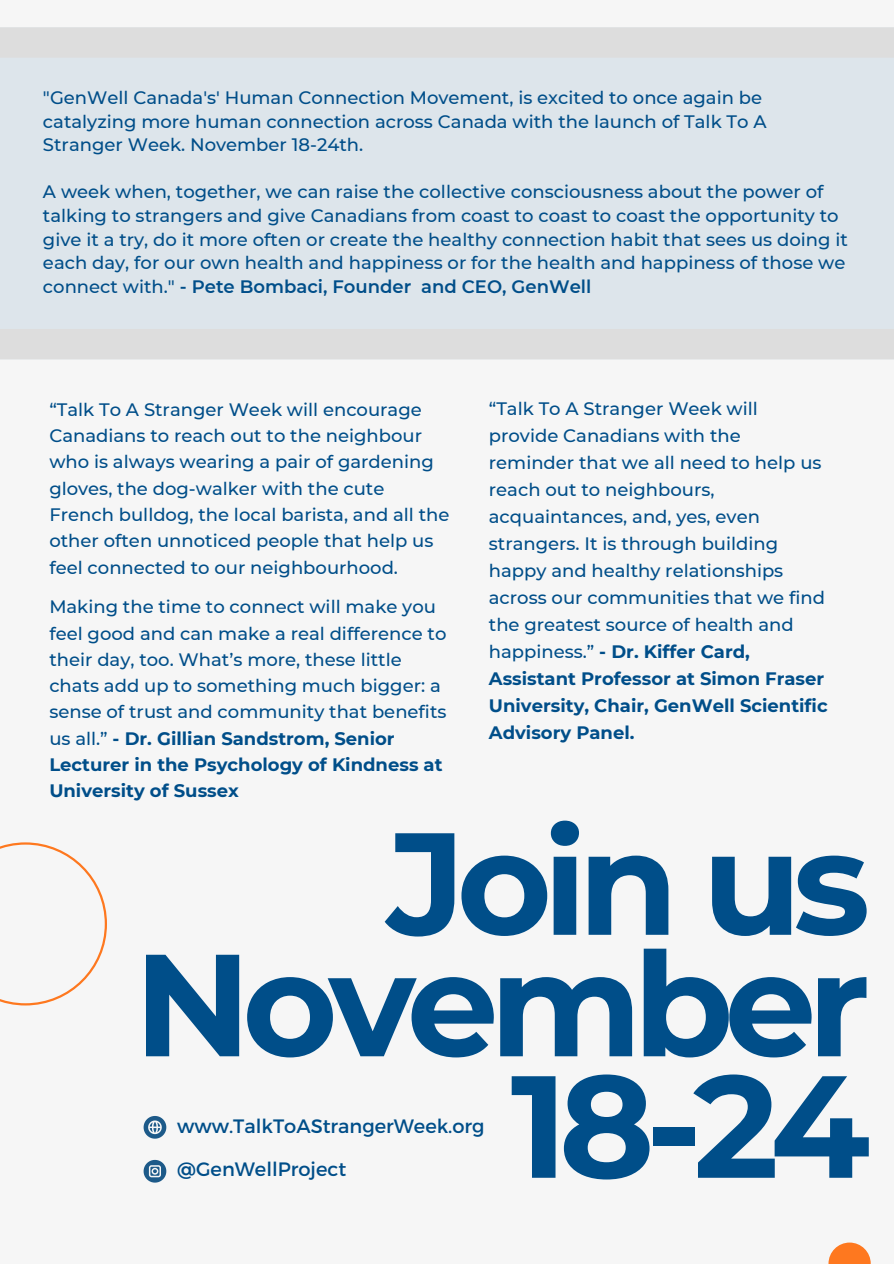
<style>
.page{position:relative;width:894px;height:1264px;background:#fff}
.page>*{position:absolute;margin:0;border:0;box-sizing:border-box;transform-origin:0 0}
.t1{font:700 145.05px/121.5px "Montserrat";letter-spacing:-.06em;color:#004e89;text-align:right}
.t2{font:19.35px "Montserrat";color:#004e89}
.t3{font:500 18px/26.2px "Montserrat";color:#004e89}
.s1{font-weight:600}
.s2{font-weight:700}
</style>
<div class="page">
<div style="left:0;top:0;width:893px;height:1263px;background:#f6f6f6"></div>
<svg style="left:828px;top:1242px;width:42px;height:21px"></svg>
<svg style="left:0;top:842px;width:107px;height:163px"></svg>
<svg style="left:0;top:27px;width:893px;height:332px;background:#dde3e8"></svg>
<svg style="left:143px;top:1116px;width:23px;height:22px"></svg>
<svg style="left:143px;top:1159px;width:23px;height:23px"></svg>
<h2 class="t3" style="left:43px;top:86px;width:725px;line-height:23.7px">"GenWell Canada's' Human Connection Movement, is excited to once again be catalyzing more human connection across Canada with the launch of Talk To A<br>Stranger Week. November 18-24th.</h2>
<h1 class="t3" style="left:43px;top:180px;width:806px;line-height:23.7px">A week when, together, we can raise the collective consciousness about the power of talking to strangers and give Canadians from coast to coast to coast the opportunity to give it a try, do it more often or create the healthy connection habit that sees us doing it each day, for our own health and happiness or for the health and happiness of those we connect with." <span class="s1">- Pete Bombaci, Founder and CEO, GenWell</span></h1>
<h2 class="t3" style="left:49px;top:396px;width:401px">“Talk To A Stranger Week will encourage Canadians to reach out to the neighbour who is always wearing a pair of gardening gloves, the dog-walker with the cute French bulldog, the local barista, and all the other often unnoticed people that help us feel connected to our neighbourhood.</h2>
<h2 class="t3" style="left:49px;top:593px;width:398px">Making the time to connect will make you feel good and can make a real difference to their day, too. What’s more, these little chats add up to something much bigger: a sense of trust and community that benefits us all.” <span class="s2">- Dr. Gillian Sandstrom, Senior Lecturer in the Psychology of Kindness at University of Sussex</span></h2>
<h2 class="t3" style="left:488px;top:395px;width:340px;line-height:27px">“Talk To A Stranger Week will provide Canadians with the reminder that we all need to help us reach out to neighbours, acquaintances, and, yes, even strangers. It is through building happy and healthy relationships across our communities that we find the greatest source of health and happiness.” <span class="s2">- Dr. Kiffer Card,<br>Assistant Professor at Simon Fraser<br>University, Chair, GenWell Scientific<br>Advisory Panel.</span></h2>
<h2 class="t1" style="left:134px;top:822px;width:737px">Join us<br>November<br>18-24</h2>
<p class="t2" style="left:177px;top:1113px;width:309px">www.TalkToAStrangerWeek.org</p>
<p class="t2" style="left:177px;top:1156px;width:170px">@GenWellProject</p>
</div>
